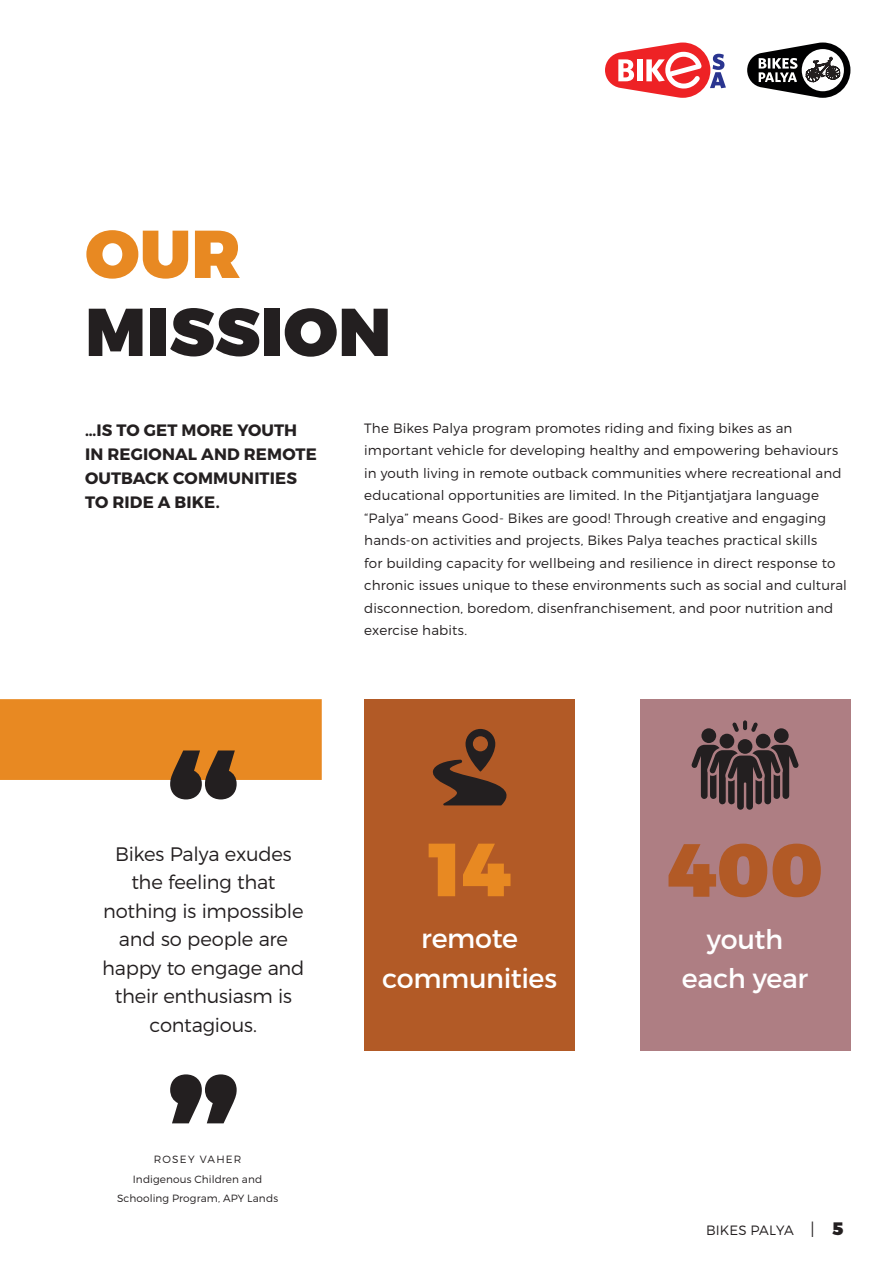
<style>
.page{position:relative;width:893px;height:1263px;background:#fff}
.page>*{position:absolute;margin:0;border:0;box-sizing:border-box;transform-origin:0 0}
.t1{font:900 75px "Montserrat";color:#b25a26}
.t2{font:900 75px "Montserrat";color:#e88922}
.t3{font:900 67.5px "Montserrat";letter-spacing:.01em;color:#231f20}
.t4{font:900 67.5px "Montserrat";color:#e88922}
.t5{font:27px/39.3px "Montserrat";letter-spacing:-.015em;color:#fff;text-align:center}
.t6{font:300 19.5px/28.5px "Montserrat";letter-spacing:-.015em;color:#231f20;text-align:center}
.t7{font:700 16.5px/24px "Montserrat";letter-spacing:.005em;color:#231f20}
.t8{font:300 13.5px/22.5px "Montserrat";letter-spacing:.01em;color:#231f20}
.t9{font:300 10.5px/19.5px "Montserrat";letter-spacing:.01em;color:#231f20;text-align:center}
.s1{font-size:16.5px}
.s2{font-weight:900;font-size:18px}
</style>
<div class="page">
<div style="left:0;top:699px;width:322px;height:81px;background:#e88922"></div>
<div style="left:364px;top:699px;width:211px;height:352px;background:#b25a26"></div>
<svg style="left:432px;top:729px;width:75px;height:76px"></svg>
<div style="left:640px;top:699px;width:210px;height:352px;background:#ae7e83"></div>
<div style="left:701px;top:728px;width:15px;height:15px;background:#231f20;border-radius:50%"></div>
<div style="left:719px;top:733px;width:15px;height:16px;background:#231f20;border-radius:50%"></div>
<div style="left:774px;top:728px;width:15px;height:15px;background:#231f20;border-radius:50%"></div>
<div style="left:756px;top:733px;width:15px;height:16px;background:#231f20;border-radius:50%"></div>
<div style="left:737px;top:739px;width:16px;height:15px;background:#231f20;border-radius:50%"></div>
<svg style="left:691px;top:745px;width:108px;height:65px"></svg>
<hr style="left:743px;top:720px;width:4px;height:10px;background:#231f20;border-radius:2px">
<svg style="left:751px;top:722px;width:7px;height:10px"></svg>
<svg style="left:732px;top:722px;width:7px;height:10px"></svg>
<svg style="left:170px;top:750px;width:67px;height:49px;background:#604730"></svg>
<svg style="left:170px;top:1074px;width:67px;height:49px"></svg>
<svg style="left:605px;top:43px;width:121px;height:55px"></svg>
<svg style="left:747px;top:43px;width:103px;height:55px"></svg>
<h2 class="t4" style="left:85px;top:212px;width:157px">OUR</h2>
<h2 class="t3" style="left:85px;top:290px;width:307px">MISSION</h2>
<p class="t7" style="left:85px;top:418px;width:233px">…IS TO GET MORE YOUTH<br>IN REGIONAL AND REMOTE<br>OUTBACK COMMUNITIES<br>TO RIDE A BIKE.</p>
<p class="t8" style="left:364px;top:417px;width:484px">The Bikes Palya program promotes riding and fixing bikes as an important vehicle for developing healthy and empowering behaviours in youth living in remote outback communities where recreational and educational opportunities are limited. In the Pitjantjatjara language “Palya” means Good- Bikes are good! Through creative and engaging hands-on activities and projects, Bikes Palya teaches practical skills<br>for building capacity for wellbeing and resilience in direct response to chronic issues unique to these environments such as social and cultural disconnection, boredom, disenfranchisement, and poor nutrition and exercise habits.</p>
<h3 class="t6" style="left:102px;top:839px;width:204px">Bikes Palya exudes the feeling that nothing is impossible and so people are happy to engage and their enthusiasm is contagious.</h3>
<p class="t9" style="left:117px;top:1150px;width:163px">ROSEY VAHER<br>Indigenous Children and<br>Schooling Program, APY Lands</p>
<h1 class="t2" style="left:428px;top:823px;width:84px">14</h1>
<h3 class="t5" style="left:382px;top:919px;width:176px">remote communities</h3>
<h1 class="t1" style="left:667px;top:823px;width:158px">400</h1>
<h3 class="t5" style="left:682px;top:919px;width:128px">youth each year</h3>
<p class="t8" style="left:706px;top:1218px;width:139px">BIKES PALYA <span class="s1">|</span> <span class="s2">5</span></p>
</div>
